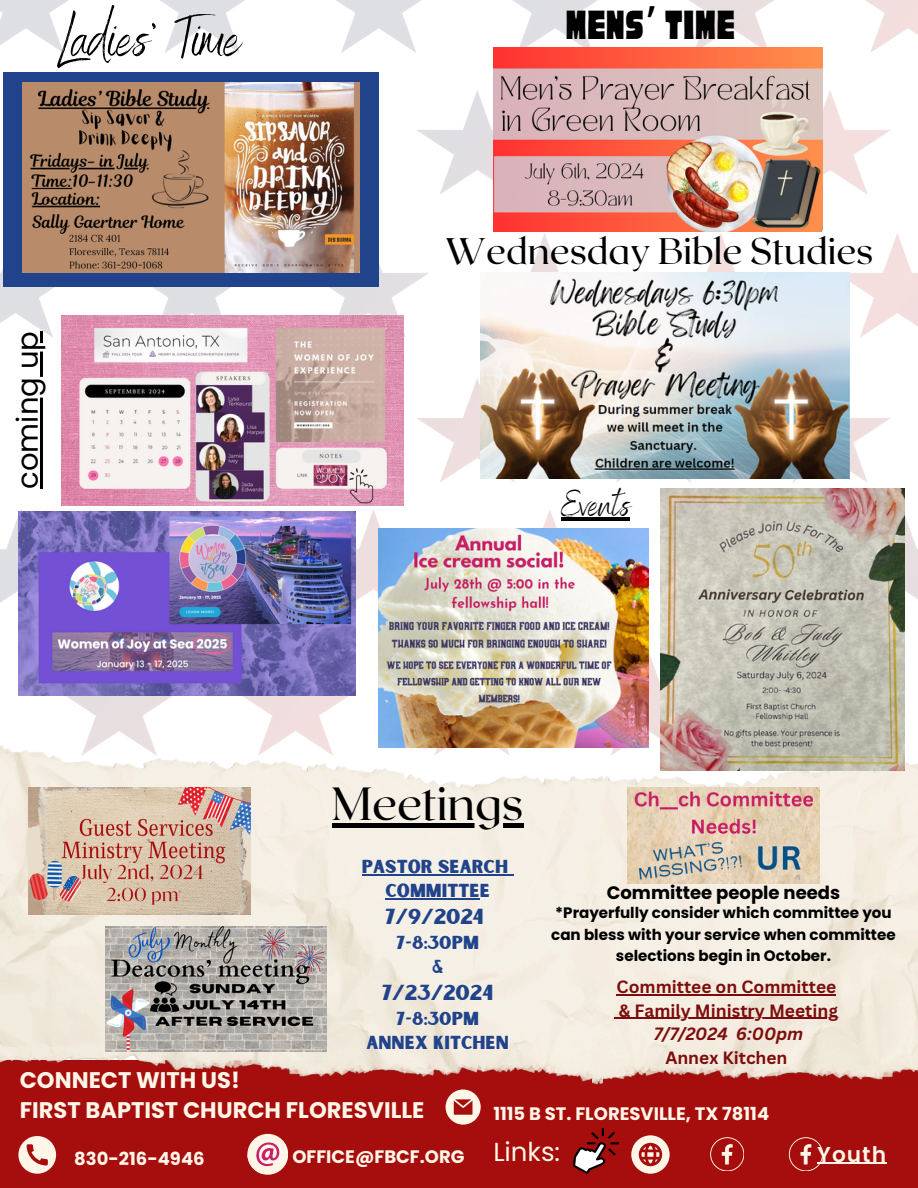
<style>
.page{position:relative;width:918px;height:1188px;background:#fff}
.page>*{position:absolute;margin:0;border:0;box-sizing:border-box;transform-origin:0 0}
.t1{font:58.2px "Benedict";color:#000}
.t2{font:46.5px "Roxborough CF";color:#000}
.t3{font:45.15px "Cubao Free Narrow";color:#000}
.t4{font:36.9px "Roxborough CF";color:#000}
.t5{font:36.6px "Benedict";color:#000}
.t6{font:29.1px "Poppins";color:#000}
.t7{font:26.1px "Poppins";color:#fff6e8}
.t8{font:700 22.5px/30.8px "Poppins";color:#fff6e8}
.t9{font:600 21.45px "Poppins";letter-spacing:.045em;color:#fff6e8}
.t10{font:20.85px "Sunborn Sans One";color:#20438b}
.t11{font:700 18px "Poppins";color:#fff6e8}
.t12{font:18px "Sunborn Sans One";color:#20438b}
.t13{font:700 18px "Poppins";color:#000}
.t14{font:700 17.25px "Canva Sans";color:#7d0d0d}
.t15{font:italic 700 17.25px/23.5px "Canva Sans";color:#7d0d0d;text-align:center}
.t16{font:700 15.15px/21.1px "Poppins";color:#000;text-align:center}
.s1{font-family:"Noto Sans Gurmukhi"}
.s2{font-style:normal}
</style>
<div class="page">
<img style="left:0;top:0;width:918px;height:745px">
<div style="left:0;top:1060px;width:918px;height:128px;background:#a60d0d"></div>
<svg style="left:18px;top:1136px;width:38px;height:38px"></svg>
<svg style="left:631px;top:1135px;width:39px;height:39px"></svg>
<svg style="left:446px;top:1089px;width:34px;height:35px"></svg>
<div style="left:247px;top:1134px;width:41px;height:40px;background:#fff6e8;border-radius:50%"></div>
<svg style="left:247px;top:1142px;width:32px;height:32px"></svg>
<svg style="left:710px;top:1137px;width:34px;height:34px"></svg>
<hr style="left:817px;top:1163px;width:70px;height:1px;background:#fff6e8">
<svg style="left:789px;top:1137px;width:34px;height:34px"></svg>
<img style="left:573px;top:1128px;width:45px;height:45px">
<img style="left:0;top:745px;width:593px;height:339px">
<div style="left:4px;top:72px;width:374px;height:215px;background:#20438b"></div>
<img style="left:18px;top:511px;width:338px;height:185px">
<img style="left:62px;top:315px;width:342px;height:190px">
<img style="left:593px;top:745px;width:325px;height:340px">
<img style="left:628px;top:788px;width:192px;height:95px">
<img style="left:481px;top:272px;width:369px;height:206px">
<img style="left:493px;top:47px;width:330px;height:185px">
<img style="left:22px;top:82px;width:338px;height:190px">
<img style="left:29px;top:788px;width:221px;height:127px">
<img style="left:105px;top:927px;width:222px;height:124px">
<img style="left:660px;top:489px;width:244px;height:281px">
<img style="left:378px;top:529px;width:270px;height:218px">
<hr style="left:362px;top:874px;width:146px;height:2px;background:#20438b">
<svg style="left:508px;top:874px;width:6px;height:2px"></svg>
<hr style="left:385px;top:898px;width:95px;height:2px;background:#20438b">
<hr style="left:40px;top:331px;width:2px;height:158px;background:#000">
<svg style="left:332px;top:823px;width:191px;height:5px"></svg>
<hr style="left:617px;top:994px;width:219px;height:1px;background:#7d0d0d">
<hr style="left:619px;top:1018px;width:219px;height:1px;background:#7d0d0d">
<hr style="left:561px;top:518px;width:69px;height:3px;background:#000">
<h2 class="t1" style="left:57px;top:0;width:185px">Ladies’ Time</h2>
<p class="t6" style="left:7px;top:489px;width:159px;rotate:-90deg">coming up</p>
<p class="t3" style="left:566px;top:3px;width:171px">MENS<span class="s1">’</span> TIME</p>
<p class="t4" style="left:446px;top:227px;width:429px">Wednesday Bible Studies</p>
<p class="t5" style="left:561px;top:481px;width:70px">Events</p>
<p class="t2" style="left:332px;top:773px;width:193px">Meetings</p>
<p class="t12" style="left:362px;top:855px;width:148px">PASTOR SEARCH</p>
<p class="t12" style="left:385px;top:879px;width:106px">COMMITTEE</p>
<p class="t10" style="left:386px;top:903px;width:100px">7/9/2024</p>
<p class="t12" style="left:397px;top:931px;width:84px">7-8:30PM</p>
<p class="t12" style="left:432px;top:955px;width:13px">&amp;</p>
<p class="t10" style="left:382px;top:979px;width:113px">7/23/2024</p>
<p class="t12" style="left:397px;top:1007px;width:84px">7-8:30PM</p>
<p class="t12" style="left:367px;top:1031px;width:144px">ANNEX KITCHEN</p>
<p class="t13" style="left:607px;top:880px;width:235px">Committee people needs</p>
<h6 class="t16" style="left:551px;top:903px;width:346px">*Prayerfully consider which committee you can bless with your service when committee selections begin in October.</h6>
<p class="t14" style="left:617px;top:975px;width:221px">Committee on Committee</p>
<p class="t14" style="left:619px;top:998px;width:221px">&amp; Family Ministry Meeting</p>
<p class="t15" style="left:654px;top:1022px;width:151px">7/7/2024 6:00pm<br><span class="s2">Annex Kitchen</span></p>
<p class="t8" style="left:20px;top:1064px;width:406px">CONNECT WITH US!<br>FIRST BAPTIST CHURCH FLORESVILLE</p>
<p class="t11" style="left:74px;top:1146px;width:132px">830-216-4946</p>
<p class="t11" style="left:493px;top:1101px;width:277px">1115 B ST. FLORESVILLE, TX 78114</p>
<p class="t11" style="left:292px;top:1144px;width:173px">OFFICE@FBCF.ORG</p>
<p class="t7" style="left:493px;top:1133px;width:68px">Links:</p>
<p class="t9" style="left:817px;top:1142px;width:70px">Youth</p>
</div>
